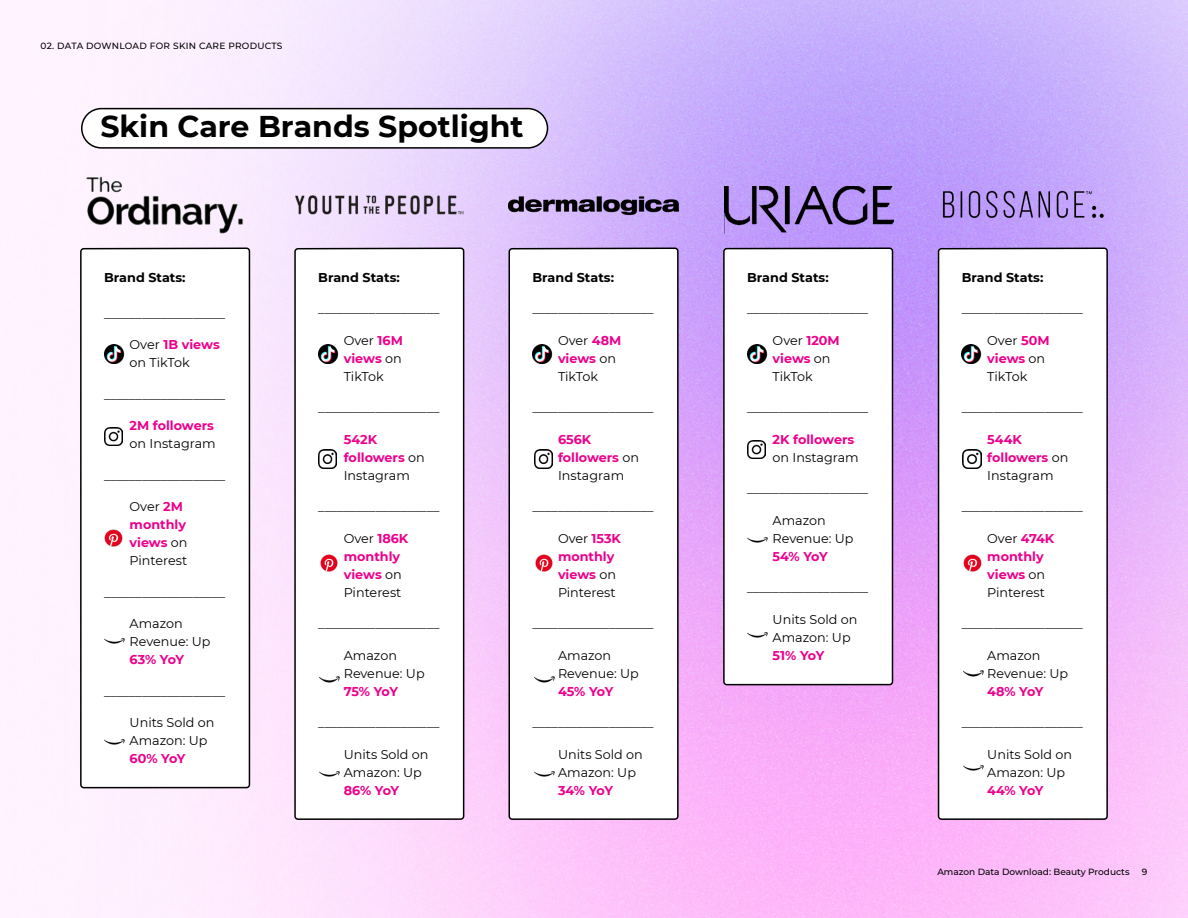
<style>
.page{position:relative;width:1188px;height:918px;background:#fff}
.page>*{position:absolute;margin:0;border:0;box-sizing:border-box;transform-origin:0 0}
.t1{font:700 30px "Montserrat";color:#000}
.t2{font:12.75px/18px "Montserrat";color:#000}
.t3{font:700 12.75px/18px "Montserrat";color:#ec008c}
.t4{font:700 12.75px "Montserrat";color:#000}
.t5{font:500 9px "Montserrat";color:#000}
.t6{font:500 9px "Montserrat";letter-spacing:.03em;color:#000}
.s1{font-weight:700;color:#ec008c}
.s2{font-weight:400;color:#000}
</style>
<div class="page">
<img style="left:0;top:0;width:1188px;height:918px">
<div style="left:82px;top:109px;width:466px;height:39px;background:#fff;border-radius:20px"></div>
<div style="left:81px;top:108px;width:467px;height:41px;border:2px solid #000;border-radius:20px"></div>
<svg style="left:79px;top:247px;width:172px;height:542px"></svg>
<svg style="left:294px;top:247px;width:171px;height:574px"></svg>
<svg style="left:508px;top:247px;width:171px;height:574px"></svg>
<div style="left:724px;top:248px;width:168px;height:437px;background:#fff;border-radius:3px"></div>
<div style="left:723px;top:247px;width:170px;height:438px;border:2px solid #000;border-radius:3px"></div>
<svg style="left:937px;top:247px;width:172px;height:574px"></svg>
<img style="left:81px;top:174px;width:169px;height:60px">
<img style="left:294px;top:191px;width:170px;height:27px">
<img style="left:509px;top:193px;width:170px;height:22px">
<img style="left:725px;top:186px;width:168px;height:48px">
<img style="left:938px;top:187px;width:170px;height:36px">
<img style="left:104px;top:638px;width:20px;height:5px">
<img style="left:320px;top:677px;width:20px;height:5px">
<img style="left:535px;top:677px;width:20px;height:5px">
<img style="left:747px;top:538px;width:20px;height:5px">
<img style="left:963px;top:671px;width:20px;height:5px">
<img style="left:320px;top:771px;width:20px;height:6px">
<img style="left:535px;top:771px;width:20px;height:6px">
<img style="left:747px;top:632px;width:20px;height:5px">
<img style="left:963px;top:765px;width:20px;height:6px">
<img style="left:104px;top:739px;width:20px;height:5px">
<img style="left:104px;top:345px;width:20px;height:19px">
<img style="left:318px;top:345px;width:20px;height:19px">
<img style="left:533px;top:345px;width:20px;height:19px">
<img style="left:747px;top:345px;width:20px;height:19px">
<img style="left:962px;top:345px;width:20px;height:19px">
<img style="left:104px;top:427px;width:19px;height:19px">
<img style="left:318px;top:450px;width:19px;height:18px">
<img style="left:534px;top:450px;width:19px;height:18px">
<img style="left:747px;top:440px;width:19px;height:19px">
<img style="left:963px;top:450px;width:18px;height:18px">
<img style="left:104px;top:529px;width:19px;height:18px">
<img style="left:320px;top:554px;width:18px;height:18px">
<img style="left:535px;top:554px;width:18px;height:18px">
<img style="left:963px;top:554px;width:19px;height:18px">
<p class="t6" style="left:40px;top:40px;width:244px">02. DATA DOWNLOAD FOR SKIN CARE PRODUCTS</p>
<h1 class="t1" style="left:100px;top:105px;width:425px">Skin Care Brands Spotlight</h1>
<p class="t4" style="left:104px;top:268px;width:83px">Brand Stats:</p>
<p class="t2" style="left:104px;top:304px;width:123px">___________________</p>
<p class="t2" style="left:130px;top:335px;width:92px">Over <span class="s1">1B views </span>on TikTok</p>
<p class="t2" style="left:104px;top:385px;width:123px">___________________</p>
<p class="t3" style="left:130px;top:416px;width:86px">2M followers</p>
<p class="t2" style="left:130px;top:434px;width:88px">on Instagram</p>
<p class="t2" style="left:104px;top:466px;width:123px">___________________</p>
<p class="t2" style="left:130px;top:497px;width:59px">Over <span class="s1">2M monthly views</span> on<br>Pinterest</p>
<p class="t2" style="left:104px;top:583px;width:123px">___________________</p>
<p class="t2" style="left:130px;top:614px;width:82px">Amazon<br>Revenue: Up</p>
<p class="t3" style="left:130px;top:650px;width:56px">63% YoY</p>
<p class="t2" style="left:104px;top:682px;width:123px">___________________</p>
<p class="t2" style="left:130px;top:714px;width:86px">Units Sold on<br>Amazon: Up</p>
<p class="t3" style="left:130px;top:749px;width:57px">60% YoY</p>
<p class="t4" style="left:318px;top:268px;width:83px">Brand Stats:</p>
<p class="t2" style="left:318px;top:299px;width:123px">___________________</p>
<p class="t2" style="left:344px;top:331px;width:61px;text-align:justify">Over <span class="s1">16M views</span> on TikTok</p>
<p class="t2" style="left:318px;top:398px;width:123px">___________________</p>
<p class="t3" style="left:344px;top:430px;width:83px">542K followers <span class="s2">on<br>Instagram</span></p>
<p class="t2" style="left:318px;top:497px;width:123px">___________________</p>
<p class="t3" style="left:344px;top:529px;width:66px"><span class="s2">Over</span> 186K monthly views <span class="s2">on<br>Pinterest</span></p>
<p class="t2" style="left:318px;top:614px;width:123px">___________________</p>
<p class="t2" style="left:344px;top:646px;width:82px">Amazon<br>Revenue: Up</p>
<p class="t3" style="left:344px;top:682px;width:56px">75% YoY</p>
<p class="t2" style="left:318px;top:714px;width:123px">___________________</p>
<p class="t2" style="left:344px;top:745px;width:86px">Units Sold on<br>Amazon: Up</p>
<p class="t3" style="left:344px;top:781px;width:57px">86% YoY</p>
<p class="t4" style="left:533px;top:268px;width:83px">Brand Stats:</p>
<p class="t2" style="left:533px;top:299px;width:123px">___________________</p>
<p class="t2" style="left:558px;top:331px;width:65px">Over <span class="s1">48M views</span> on<br>TikTok</p>
<p class="t2" style="left:533px;top:398px;width:123px">___________________</p>
<p class="t3" style="left:558px;top:430px;width:83px">656K followers <span class="s2">on<br>Instagram</span></p>
<p class="t2" style="left:533px;top:497px;width:123px">___________________</p>
<p class="t3" style="left:558px;top:529px;width:65px"><span class="s2">Over</span> 153K monthly views <span class="s2">on<br>Pinterest</span></p>
<p class="t2" style="left:533px;top:614px;width:123px">___________________</p>
<p class="t2" style="left:558px;top:646px;width:82px">Amazon<br>Revenue: Up</p>
<p class="t3" style="left:558px;top:682px;width:57px">45% YoY</p>
<p class="t2" style="left:533px;top:714px;width:123px">___________________</p>
<p class="t2" style="left:558px;top:745px;width:86px">Units Sold on<br>Amazon: Up</p>
<p class="t3" style="left:558px;top:781px;width:57px">34% YoY</p>
<p class="t4" style="left:747px;top:268px;width:83px">Brand Stats:</p>
<p class="t2" style="left:747px;top:299px;width:123px">___________________</p>
<p class="t2" style="left:773px;top:331px;width:69px">Over <span class="s1">120M views</span> on<br>TikTok</p>
<p class="t2" style="left:747px;top:398px;width:123px">___________________</p>
<p class="t3" style="left:773px;top:430px;width:83px">2K followers</p>
<p class="t2" style="left:773px;top:448px;width:88px">on Instagram</p>
<p class="t2" style="left:747px;top:479px;width:123px">___________________</p>
<p class="t2" style="left:773px;top:511px;width:82px">Amazon<br>Revenue: Up</p>
<p class="t3" style="left:773px;top:547px;width:57px">54% YoY</p>
<p class="t2" style="left:747px;top:578px;width:123px">___________________</p>
<p class="t2" style="left:773px;top:610px;width:86px">Units Sold on<br>Amazon: Up</p>
<p class="t3" style="left:773px;top:646px;width:53px">51% YoY</p>
<p class="t4" style="left:962px;top:268px;width:83px">Brand Stats:</p>
<p class="t2" style="left:962px;top:299px;width:123px">___________________</p>
<p class="t2" style="left:987px;top:331px;width:64px">Over <span class="s1">50M views</span> on<br>TikTok</p>
<p class="t2" style="left:962px;top:398px;width:123px">___________________</p>
<p class="t3" style="left:987px;top:430px;width:83px">544K followers <span class="s2">on<br>Instagram</span></p>
<p class="t2" style="left:962px;top:497px;width:123px">___________________</p>
<p class="t3" style="left:987px;top:529px;width:69px"><span class="s2">Over</span> 474K monthly views <span class="s2">on<br>Pinterest</span></p>
<p class="t2" style="left:962px;top:614px;width:123px">___________________</p>
<p class="t2" style="left:987px;top:646px;width:82px">Amazon<br>Revenue: Up</p>
<p class="t3" style="left:987px;top:682px;width:58px">48% YoY</p>
<p class="t2" style="left:962px;top:714px;width:123px">___________________</p>
<p class="t2" style="left:987px;top:745px;width:86px">Units Sold on<br>Amazon: Up</p>
<p class="t3" style="left:987px;top:781px;width:58px">44% YoY</p>
<p class="t5" style="left:937px;top:865px;width:194px">Amazon Data Download: Beauty Products</p>
<p class="t5" style="left:1142px;top:865px;width:7px">9</p>
</div>
